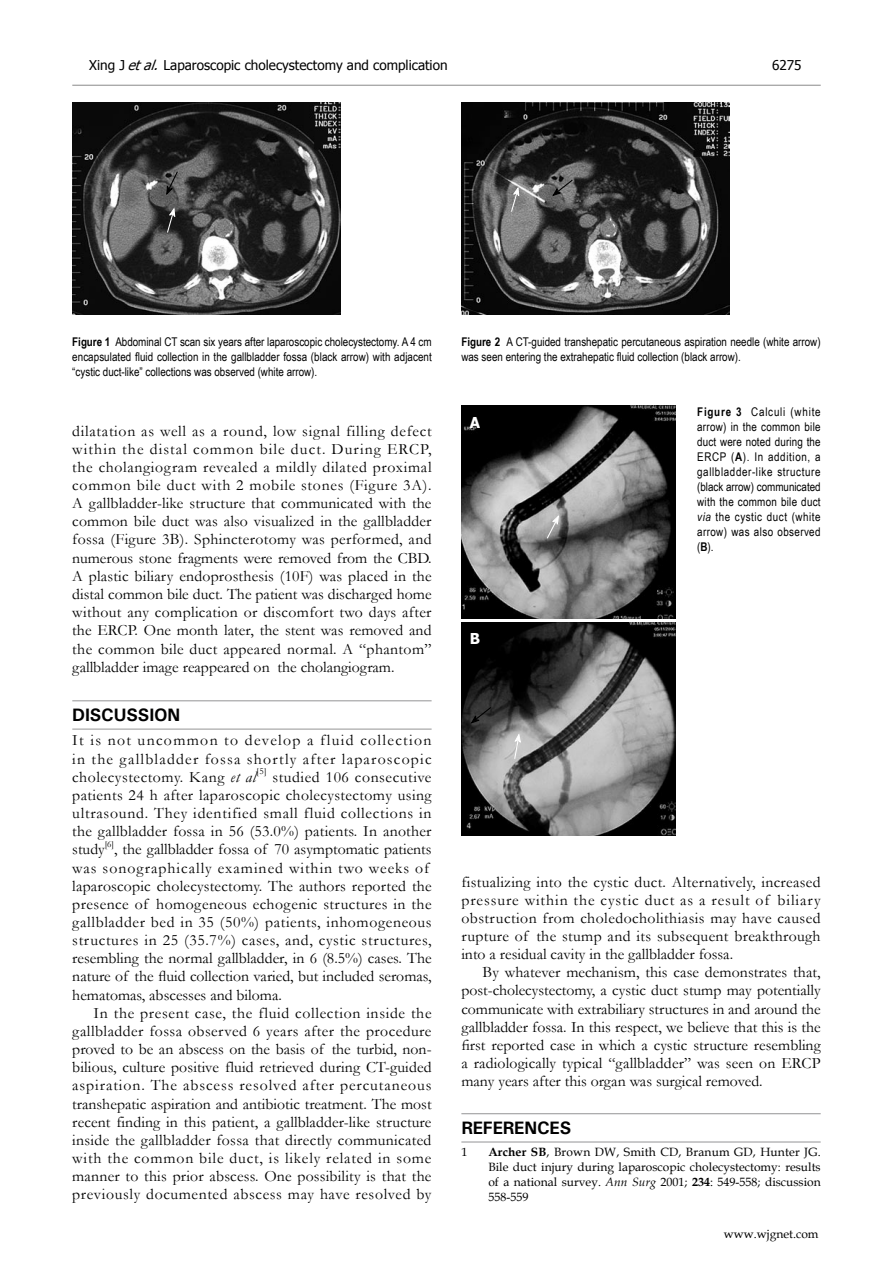
<style>
.page{position:relative;width:893px;height:1263px;background:#fff}
.page>*{position:absolute;margin:0;border:0;box-sizing:border-box;transform-origin:0 0}
.t1{font:700 18px "Univers";letter-spacing:-.01em;color:#000}
.t2{font:15.75px/18.1px "Garamond";letter-spacing:.015em;color:#000;text-align:justify}
.t3{font:700 15px "Tahoma";color:#fff}
.t4{font:13.5px "Tahoma";color:#000}
.t5{font:12px/15px "Arial Narrow";color:#000;text-align:justify}
.t6{font:12px/15px "Book Antiqua";color:#000;text-align:justify}
.t7{font:9.15px "Garamond";color:#000}
.s1{font-style:italic}
.s2{font-weight:700}
</style>
<div class="page">
<hr style="left:72px;top:85px;width:749px;height:1px;background:#898989">
<img style="left:72px;top:102px;width:268px;height:212px">
<img style="left:461px;top:102px;width:268px;height:212px">
<img style="left:461px;top:406px;width:215px;height:212px">
<img style="left:461px;top:623px;width:215px;height:212px">
<svg style="left:166px;top:170px;width:13px;height:24px"></svg>
<svg style="left:166px;top:208px;width:9px;height:26px"></svg>
<svg style="left:553px;top:179px;width:21px;height:17px"></svg>
<svg style="left:510px;top:187px;width:9px;height:26px"></svg>
<svg style="left:471px;top:706px;width:21px;height:17px"></svg>
<svg style="left:546px;top:516px;width:13px;height:24px"></svg>
<svg style="left:513px;top:734px;width:8px;height:26px"></svg>
<hr style="left:72px;top:700px;width:360px;height:1px;background:#949495">
<hr style="left:72px;top:729px;width:360px;height:1px;background:#949495">
<hr style="left:461px;top:1113px;width:360px;height:1px;background:#949495">
<hr style="left:461px;top:1142px;width:360px;height:1px;background:#949495">
<p class="t4" style="left:89px;top:56px;width:360px">Xing J <span class="s1">etal.</span>Laparoscopic cholecystectomy and complication</p>
<p class="t4" style="left:772px;top:56px;width:31px">6275</p>
<p class="t5" style="left:72px;top:334px;width:361px"><span class="s2">Figure 1</span> Abdominal CT scan six years after laparoscopic cholecystectomy. A 4 cm encapsulated fluid collection in the gallbladder fossa (black arrow) with adjacent “cystic duct-like” collections was observed (white arrow).</p>
<p class="t5" style="left:461px;top:334px;width:361px"><span class="s2">Figure 2</span> A CT-guided transhepatic percutaneous aspiration needle (white arrow) was seen entering the extrahepatic fluid collection (black arrow).</p>
<p class="t5" style="left:697px;top:404px;width:125px"><span class="s2">Figure 3</span> Calculi (white arrow) in the common bile duct were noted during the ERCP (<span class="s2">A</span>). In addition, a gallbladder-like structure (black arrow) communicated with the common bile duct <span class="s1">via</span> the cystic duct (white arrow) was also observed (<span class="s2">B</span>).</p>
<p class="t3" style="left:470px;top:412px;width:12px">A</p>
<p class="t2" style="left:72px;top:421px;width:361px">dilatation as well as a round, low signal filling defect within the distal common bile duct. During ERCP, the cholangiogram revealed a mildly dilated proximal common bile duct with 2 mobile stones (Figure 3A).<br>A gallbladder-like structure that communicated with the common bile duct was also visualized in the gallbladder fossa (Figure 3B). Sphincterotomy was performed, and numerous stone fragments were removed from the CBD.<br>A plastic biliary endoprosthesis (10F) was placed in the distal common bile duct. The patient was discharged home without any complication or discomfort two days after the ERCP. One month later, the stent was removed and the common bile duct appeared normal. A “phantom” gallbladder image reappeared on the cholangiogram.</p>
<p class="t1" style="left:72px;top:703px;width:110px">DISCUSSION</p>
<p class="t2" style="left:72px;top:731px;width:361px">It is not uncommon to develop a fluid collection in the gallbladder fossa shortly after laparoscopic cholecystectomy. Kang <span class="s1">et al</span></p>
<p class="t3" style="left:470px;top:628px;width:12px">B</p>
<p class="t7" style="left:257px;top:765px;width:11px">[5]</p>
<p class="t2" style="left:72px;top:767px;width:361px;text-indent:200px">studied 106 consecutive patients 24 h after laparoscopic cholecystectomy using ultrasound. They identified small fluid collections in the gallbladder fossa in 56 (53.0%) patients. In another study</p>
<p class="t7" style="left:105px;top:838px;width:11px">[6]</p>
<p class="t2" style="left:72px;top:840px;width:361px;text-align:left;text-indent:42px">, the gallbladder fossa of 70 asymptomatic patients was sonographically examined within two weeks of laparoscopic cholecystectomy. The authors reported the presence of homogeneous echogenic structures in the gallbladder bed in 35 (50%) patients, inhomogeneous structures in 25 (35.7%) cases, and, cystic structures, resembling the normal gallbladder, in 6 (8.5%) cases. The nature of the fluid collection varied, but included seromas, hematomas, abscesses and biloma.</p>
<p class="t2" style="left:72px;top:1003px;width:361px;text-indent:21px">In the present case, the fluid collection inside the gallbladder fossa observed 6 years after the procedure proved to be an abscess on the basis of the turbid, non&shy;bilious, culture positive fluid retrieved during CT-guided aspiration. The abscess resolved after percutaneous transhepatic aspiration and antibiotic treatment. The most recent finding in this patient, a gallbladder-like structure inside the gallbladder fossa that directly communicated with the common bile duct, is likely related in some manner to this prior abscess. One possibility is that the previously documented abscess may have resolved by</p>
<p class="t2" style="left:461px;top:872px;width:361px">fistualizing into the cystic duct. Alternatively, increased pressure within the cystic duct as a result of biliary obstruction from choledocholithiasis may have caused rupture of the stump and its subsequent breakthrough into a residual cavity in the gallbladder fossa.</p>
<p class="t2" style="left:461px;top:963px;width:361px;text-indent:21px">By whatever mechanism, this case demonstrates that, post-cholecystectomy, a cystic duct stump may potentially communicate with extrabiliary structures in and around the gallbladder fossa. In this respect, we believe that this is the first reported case in which a cystic structure resembling a radiologically typical “gallbladder” was seen on ERCP many years after this organ was surgical removed.</p>
<p class="t1" style="left:461px;top:1116px;width:111px">REFERENCES</p>
<p class="t6" style="left:461px;top:1144px;width:7px">1</p>
<p class="t6" style="left:488px;top:1144px;width:334px"><span class="s2">Archer SB</span>, Brown DW, Smith CD, Branum GD, Hunter JG.<br>Bile duct injury during laparoscopic cholecystectomy: results of a national survey. <span class="s1">Ann Surg</span> 2001; <span class="s2">234</span>: 549-558; discussion 558-559</p>
<p class="t6" style="left:724px;top:1226px;width:96px">www.wjgnet.com</p>
</div>
